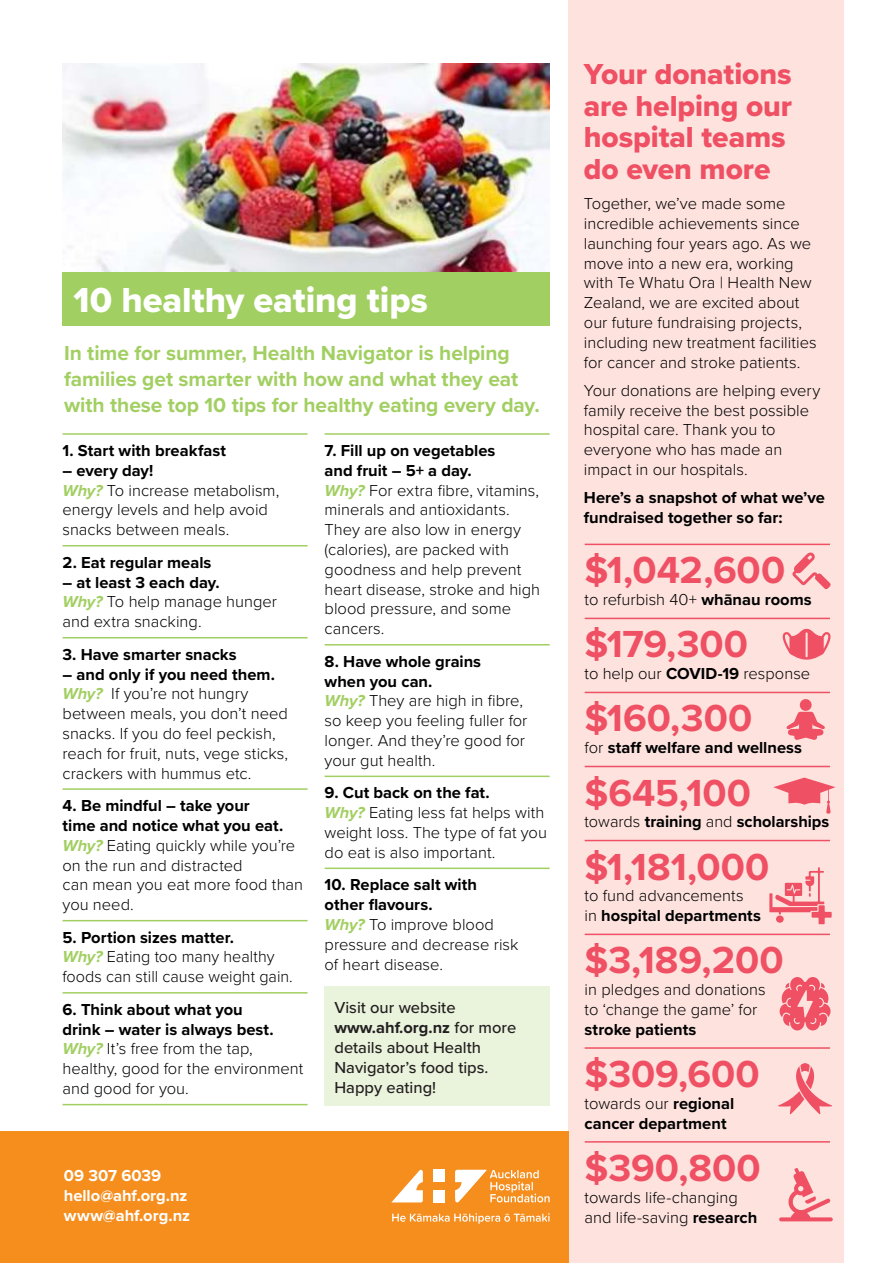
<style>
.page{position:relative;width:893px;height:1263px;background:#fff}
.page>*{position:absolute;margin:0;border:0;box-sizing:border-box;transform-origin:0 0}
.t1{font:700 39px "Proxima Nova";color:#ef5063}
.t2{font:36px "Proxima Nova Extrabld";color:#fff}
.t3{font:30px/31.5px "Proxima Nova Extrabld";letter-spacing:-.005em;color:#ef5063}
.t4{font:700 21px/26.1px "Proxima Nova";letter-spacing:-.005em;color:#a2cf62}
.t5{font:300 16.5px/19.8px "Proxima Nova";color:#000001}
.t6{font:700 16.5px/19.8px "Proxima Nova";color:#000001}
.t7{font:500 16.5px/19.8px "Proxima Nova";color:#231f20}
.t8{font:700 16.5px/19.8px "Proxima Nova";color:#fff}
.s1{font-weight:700}
.s2{font-weight:700;font-style:italic;color:#a2cf62}
.s3{font-weight:300}
</style>
<div class="page">
<div style="left:568px;top:0;width:276px;height:1263px;background:#fde2de"></div>
<img style="left:63px;top:64px;width:487px;height:208px">
<hr style="left:63px;top:433px;width:245px;height:2px;background:#a2cf62">
<hr style="left:63px;top:545px;width:245px;height:1px;background:#a2cf62">
<hr style="left:63px;top:637px;width:245px;height:1px;background:#a2cf62">
<hr style="left:63px;top:788px;width:245px;height:2px;background:#a2cf62">
<hr style="left:63px;top:920px;width:245px;height:1px;background:#a2cf62">
<hr style="left:63px;top:992px;width:245px;height:1px;background:#a2cf62">
<hr style="left:63px;top:1104px;width:245px;height:1px;background:#a2cf62">
<div style="left:325px;top:986px;width:225px;height:119px;background:#eaf3dc"></div>
<div style="left:63px;top:272px;width:487px;height:54px;background:#a2cf62"></div>
<hr style="left:585px;top:544px;width:245px;height:1px;background:#ef5063">
<hr style="left:585px;top:618px;width:245px;height:1px;background:#ef5063">
<hr style="left:585px;top:692px;width:245px;height:1px;background:#ef5063">
<hr style="left:585px;top:766px;width:245px;height:1px;background:#ef5063">
<hr style="left:585px;top:840px;width:245px;height:1px;background:#ef5063">
<hr style="left:585px;top:934px;width:245px;height:1px;background:#ef5063">
<hr style="left:585px;top:1047px;width:245px;height:2px;background:#ef5063">
<hr style="left:585px;top:1141px;width:245px;height:1px;background:#ef5063">
<svg style="left:792px;top:552px;width:39px;height:37px"></svg>
<svg style="left:773px;top:778px;width:62px;height:36px"></svg>
<svg style="left:786px;top:699px;width:39px;height:41px"></svg>
<div style="left:0;top:1132px;width:568px;height:131px;background:#f68e1e"></div>
<svg style="left:392px;top:1213px;width:158px;height:11px"></svg>
<div style="left:433px;top:1190px;width:12px;height:12px;background:#fff"></div>
<div style="left:433px;top:1170px;width:12px;height:12px;background:#fff"></div>
<svg style="left:455px;top:1170px;width:95px;height:33px"></svg>
<svg style="left:392px;top:1170px;width:31px;height:32px"></svg>
<hr style="left:325px;top:433px;width:225px;height:2px;background:#a2cf62">
<hr style="left:325px;top:644px;width:225px;height:1px;background:#a2cf62">
<hr style="left:325px;top:776px;width:225px;height:1px;background:#a2cf62">
<hr style="left:325px;top:867px;width:225px;height:2px;background:#a2cf62">
<svg style="left:779px;top:1168px;width:54px;height:53px"></svg>
<svg style="left:778px;top:1063px;width:54px;height:51px"></svg>
<svg style="left:769px;top:867px;width:63px;height:57px"></svg>
<svg style="left:780px;top:977px;width:50px;height:53px"></svg>
<svg style="left:782px;top:629px;width:49px;height:31px"></svg>
<h2 class="t2" style="left:74px;top:284px;width:356px">10 healthy eating tips</h2>
<p class="t4" style="left:64px;top:341px;width:477px">In time for summer, Health Navigator is helping families get smarter with how and what they eat with these top 10 tips for healthy eating every day.</p>
<p class="t6" style="left:63px;top:441px;width:165px">1. Start with breakfast</p>
<p class="t5" style="left:63px;top:461px;width:218px"><span class="s1">– every day!<br></span><span class="s2">Why?</span> To increase metabolism, energy levels and help avoid snacks between meals.</p>
<p class="t6" style="left:63px;top:553px;width:150px">2. Eat regular meals</p>
<p class="t5" style="left:63px;top:573px;width:216px"><span class="s1">– at least 3 each day.<br></span><span class="s2">Why?</span> To help manage hunger and extra snacking.</p>
<p class="t6" style="left:63px;top:645px;width:176px">3. Have smarter snacks</p>
<p class="t5" style="left:63px;top:665px;width:227px"><span class="s1">– and only if you need them.<br></span><span class="s2">Why?</span> If you’re not hungry between meals, you don’t need snacks. If you do feel peckish, reach for fruit, nuts, vege sticks, crackers with hummus etc.</p>
<p class="t5" style="left:63px;top:796px;width:242px"><span class="s1">4. Be mindful – take your<br>time and notice what you eat.<br></span><span class="s2">Why?</span> Eating quickly while you’re on the run and distracted<br>can mean you eat more food than you need.</p>
<p class="t5" style="left:63px;top:928px;width:232px"><span class="s1">5. Portion sizes matter.<br></span><span class="s2">Why?</span> Eating too many healthy foods can still cause weight gain.</p>
<p class="t5" style="left:63px;top:1000px;width:242px"><span class="s1">6. Think about what you<br>drink – water is always best.<br></span><span class="s2">Why?</span> It’s free from the tap, healthy, good for the environment and good for you.</p>
<p class="t5" style="left:325px;top:441px;width:217px"><span class="s1">7. Fill up on vegetables<br>and fruit – 5+ a day.<br></span><span class="s2">Why?</span> For extra fibre, vitamins, minerals and antioxidants.<br>They are also low in energy (calories), are packed with goodness and help prevent heart disease, stroke and high blood pressure, and some cancers.</p>
<p class="t5" style="left:325px;top:652px;width:204px"><span class="s1">8. Have whole grains<br>when you can.<br></span><span class="s2">Why?</span> They are high in fibre, so keep you feeling fuller for longer. And they’re good for your gut health.</p>
<p class="t5" style="left:325px;top:784px;width:224px"><span class="s1">9. Cut back on the fat.<br></span><span class="s2">Why?</span> Eating less fat helps with weight loss. The type of fat you do eat is also important.</p>
<p class="t5" style="left:325px;top:876px;width:195px"><span class="s1">10. Replace salt with other flavours.<br></span><span class="s2">Why?</span> To improve blood pressure and decrease risk of heart disease.</p>
<p class="t7" style="left:334px;top:999px;width:183px">Visit our website <span class="s1">www.ahf.org.nz</span> for more details about Health<br>Navigator’s food tips.<br>Happy eating!</p>
<p class="t8" style="left:64px;top:1167px;width:128px">09 307 6039 hello@ahf.org.nz www@ahf.org.nz</p>
<h3 class="t3" style="left:584px;top:60px;width:210px">Your donations are helping our hospital teams do even more</h3>
<p class="t5" style="left:584px;top:194px;width:234px">Together, we’ve made some incredible achievements since launching four years ago. As we move into a new era, working with Te Whatu Ora | Health New<br>Zealand, we are excited about our future fundraising projects, including new treatment facilities for cancer and stroke patients.</p>
<p class="t5" style="left:584px;top:381px;width:238px">Your donations are helping every family receive the best possible hospital care. Thank you to everyone who has made an impact in our hospitals.</p>
<p class="t6" style="left:584px;top:489px;width:242px">Here’s a snapshot of what we’ve fundraised together so far:</p>
<h1 class="t1" style="left:585px;top:553px;width:202px">$1,042,600</h1>
<p class="t5" style="left:585px;top:591px;width:229px">to refurbish 40+ <span class="s1">whānau rooms</span></p>
<h1 class="t1" style="left:585px;top:627px;width:165px">$179,300</h1>
<p class="t5" style="left:585px;top:665px;width:227px">to help our <span class="s1">COVID-19</span> response</p>
<h1 class="t1" style="left:585px;top:701px;width:169px">$160,300</h1>
<p class="t6" style="left:585px;top:739px;width:219px"><span class="s3">for</span> staff welfare and wellness</p>
<h1 class="t1" style="left:585px;top:775px;width:168px">$645,100</h1>
<p class="t6" style="left:585px;top:813px;width:246px"><span class="s3">towards</span> training <span class="s3">and</span> scholarships</p>
<h1 class="t1" style="left:585px;top:850px;width:186px">$1,181,000</h1>
<p class="t5" style="left:585px;top:887px;width:178px">to fund advancements<br>in <span class="s1">hospital departments</span></p>
<h1 class="t1" style="left:585px;top:943px;width:200px">$3,189,200</h1>
<p class="t5" style="left:585px;top:981px;width:183px">in pledges and donations to ‘change the game’ for</p>
<p class="t6" style="left:585px;top:1020px;width:113px">stroke patients</p>
<h1 class="t1" style="left:585px;top:1057px;width:177px">$309,600</h1>
<p class="t6" style="left:585px;top:1094px;width:151px"><span class="s3">towards our</span> regional cancer department</p>
<h1 class="t1" style="left:585px;top:1151px;width:178px">$390,800</h1>
<p class="t5" style="left:585px;top:1188px;width:174px">towards life-changing and life-saving <span class="s1">research</span></p>
</div>
